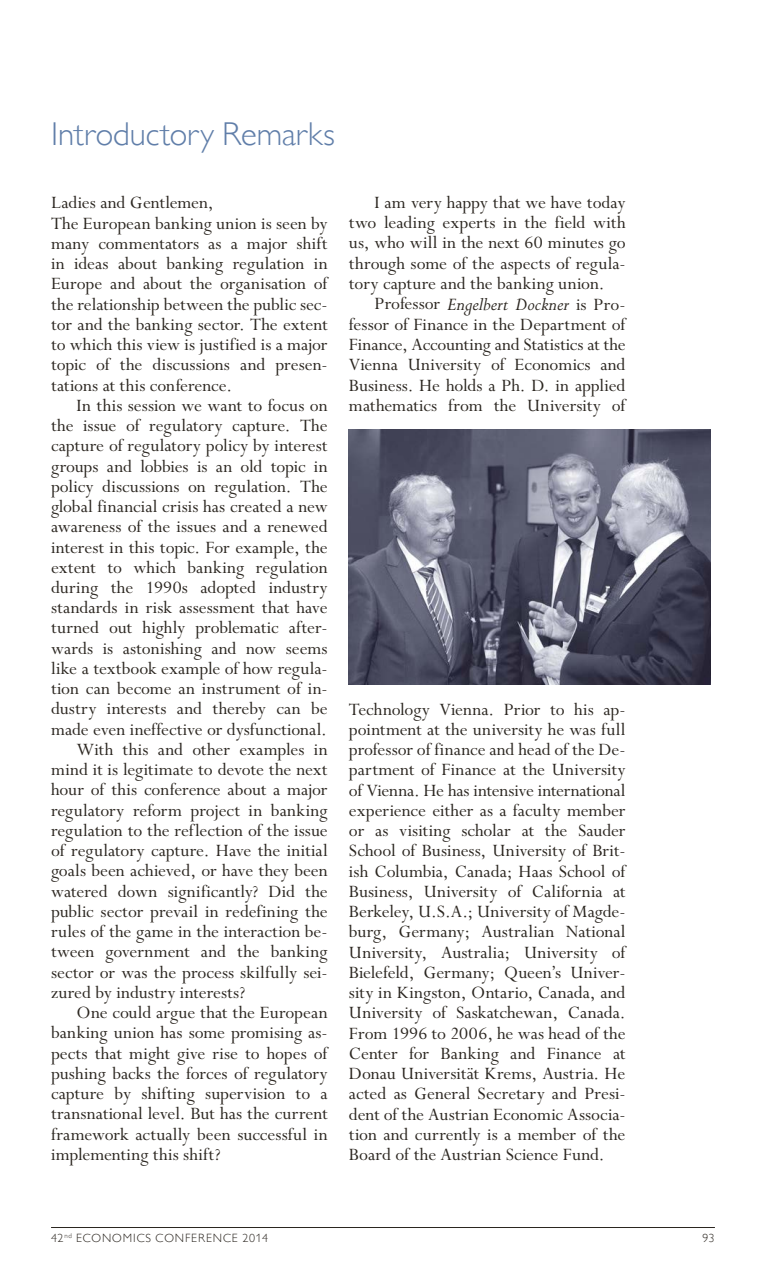
<style>
.page{position:relative;width:766px;height:1263px;background:#fff}
.page>*{position:absolute;margin:0;border:0;box-sizing:border-box;transform-origin:0 0}
.t1{font:300 33px "Gill Sans MT Pro";letter-spacing:-.005em;color:#607ea9}
.t2{font:italic 20.25px "Perpetua Std";color:#2b2620}
.t3{font:19.5px/20.2px "Perpetua Std";color:#2b2620;text-align:justify}
.t4{font:300 12px "Gill Sans MT Pro";letter-spacing:.065em;color:#2b2620}
.s1{font-style:normal;font-size:19.5px}
</style>
<div class="page">
<hr style="left:51px;top:1227px;width:663px;height:1px;background:#2b2620">
<img style="left:349px;top:429px;width:361px;height:256px">
<h1 class="t1" style="left:51px;top:114px;width:285px">Introductory Remarks</h1>
<p class="t3" style="left:51px;top:193px;width:278px;text-align:left">Ladies and Gentlemen,<br>The European banking union is seen by many commentators as a major shift in ideas about banking regulation in Europe and about the organisation of the relationship between the public sec&shy;tor and the banking sector. The extent to which this view is justified is a major topic of the discussions and presen&shy;tations at this conference.</p>
<p class="t3" style="left:77px;top:396px;width:252px">In this session we want to focus on</p>
<p class="t3" style="left:51px;top:416px;width:278px">the issue of regulatory capture. The</p>
<p class="t3" style="left:51px;top:436px;width:278px">capture of regulatory policy by interest</p>
<p class="t3" style="left:51px;top:456px;width:278px">groups and lobbies is an old topic in</p>
<p class="t3" style="left:51px;top:477px;width:278px">policy discussions on regulation. The</p>
<p class="t3" style="left:51px;top:497px;width:278px">global financial crisis has created a new</p>
<p class="t3" style="left:51px;top:517px;width:278px">awareness of the issues and a renewed</p>
<p class="t3" style="left:51px;top:537px;width:278px">interest in this topic. For example, the</p>
<p class="t3" style="left:51px;top:558px;width:278px">extent to which banking regulation</p>
<p class="t3" style="left:51px;top:578px;width:278px">during the 1990s adopted industry</p>
<p class="t3" style="left:51px;top:598px;width:278px">standards in risk assessment that have</p>
<p class="t3" style="left:51px;top:618px;width:278px">turned out highly problematic after-</p>
<p class="t3" style="left:51px;top:639px;width:278px">wards is astonishing and now seems</p>
<p class="t3" style="left:51px;top:659px;width:278px">like a textbook example of how regula-</p>
<p class="t3" style="left:51px;top:679px;width:278px">tion can become an instrument of in-</p>
<p class="t3" style="left:51px;top:699px;width:278px">dustry interests and thereby can be</p>
<p class="t3" style="left:51px;top:720px;width:277px">made even ineffective or dysfunctional.</p>
<p class="t3" style="left:77px;top:740px;width:252px">With this and other examples in</p>
<p class="t3" style="left:51px;top:760px;width:278px">mind it is legitimate to devote the next</p>
<p class="t3" style="left:51px;top:780px;width:278px">hour of this conference about a major</p>
<p class="t3" style="left:51px;top:801px;width:278px">regulatory reform project in banking</p>
<p class="t3" style="left:51px;top:821px;width:278px">regulation to the reflection of the issue</p>
<p class="t3" style="left:51px;top:841px;width:278px">of regulatory capture. Have the initial</p>
<p class="t3" style="left:51px;top:861px;width:278px">goals been achieved, or have they been</p>
<p class="t3" style="left:51px;top:882px;width:278px">watered down significantly? Did the</p>
<p class="t3" style="left:51px;top:902px;width:278px">public sector prevail in redefining the</p>
<p class="t3" style="left:51px;top:922px;width:278px">rules of the game in the interaction be-</p>
<p class="t3" style="left:51px;top:942px;width:278px">tween government and the banking</p>
<p class="t3" style="left:51px;top:962px;width:278px">sector or was the process skilfully sei-</p>
<p class="t3" style="left:51px;top:983px;width:196px">zured by industry interests?</p>
<p class="t3" style="left:77px;top:1003px;width:252px">One could argue that the European</p>
<p class="t3" style="left:51px;top:1023px;width:278px">banking union has some promising as-</p>
<p class="t3" style="left:51px;top:1043px;width:278px">pects that might give rise to hopes of</p>
<p class="t3" style="left:51px;top:1064px;width:278px">pushing backs the forces of regulatory</p>
<p class="t3" style="left:51px;top:1084px;width:278px">capture by shifting supervision to a</p>
<p class="t3" style="left:51px;top:1104px;width:278px">transnational level. But has the current</p>
<p class="t3" style="left:51px;top:1124px;width:278px">framework actually been successful in</p>
<p class="t3" style="left:51px;top:1145px;width:171px">implementing this shift?</p>
<p class="t3" style="left:349px;top:193px;width:278px;text-indent:26px">I am very happy that we have today two leading experts in the field with us, who will in the next 60 minutes go through some of the aspects of regula&shy;tory capture and the banking union.</p>
<p class="t2" style="left:374px;top:294px;width:252px"><span class="s1">Professor</span> Engelbert Dockner <span class="s1">is Pro-</span></p>
<p class="t3" style="left:349px;top:315px;width:278px">fessor of Finance in the Department of Finance, Accounting and Statistics at the Vienna University of Economics and Business. He holds a Ph. D. in applied mathematics from the University of</p>
<p class="t3" style="left:349px;top:700px;width:278px">Technology Vienna. Prior to his ap&shy;pointment at the university he was full professor of finance and head of the De&shy;partment of Finance at the University of Vienna. He has intensive international experience either as a faculty member or as visiting scholar at the Sauder School of Business, University of Brit&shy;ish Columbia, Canada; Haas School of Business, University of California at Berkeley, U.S.A.; University of Magde&shy;burg, Germany; Australian National University, Australia; University of Bielefeld, Germany; Queen’s Univer&shy;sity in Kingston, Ontario, Canada, and University of Saskatchewan, Canada.<br>From 1996 to 2006, he was head of the Center for Banking and Finance at Donau Universität Krems, Austria. He acted as General Secretary and Presi&shy;dent of the Austrian Economic Associa&shy;tion and currently is a member of the Board of the Austrian Science Fund.</p>
<p class="t4" style="left:51px;top:1231px;width:218px">42<sup>nd</sup> ECONOMICS CONFERENCE 2014</p>
<p class="t4" style="left:702px;top:1231px;width:14px">93</p>
</div>
